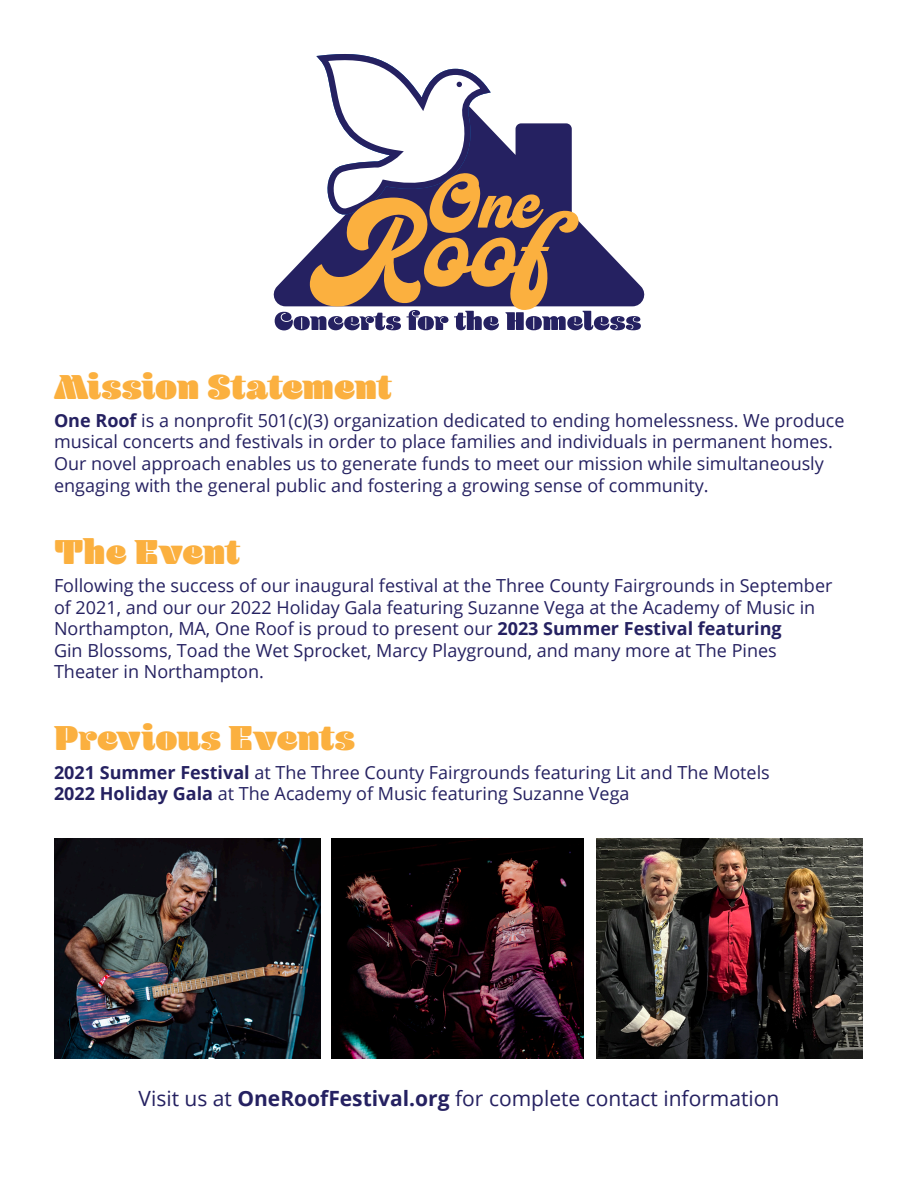
<style>
.page{position:relative;width:918px;height:1188px;background:#fff}
.page>*{position:absolute;margin:0;border:0;box-sizing:border-box;transform-origin:0 0}
.t1{font:900 36px "Blenny";color:#fbb03f}
.t2{font:21px "Open Sans";color:#252161}
.t3{font:18px/21.6px "Open Sans";color:#252161}
.s1{font-weight:700}
</style>
<div class="page">
<svg style="left:275px;top:54px;width:366px;height:276px"></svg>
<img style="left:331px;top:839px;width:253px;height:220px">
<img style="left:54px;top:838px;width:266px;height:221px">
<img style="left:596px;top:839px;width:267px;height:220px">
<p class="t1" style="left:54px;top:365px;width:339px">Mission Statement</p>
<p class="t3" style="left:54px;top:409px;width:792px"><span class="s1">One Roof</span> is a nonprofit 501(c)(3) organization dedicated to ending homelessness. We produce musical concerts and festivals in order to place families and individuals in permanent homes.<br>Our novel approach enables us to generate funds to meet our mission while simultaneously engaging with the general public and fostering a growing sense of community.</p>
<p class="t1" style="left:54px;top:530px;width:187px">The Event</p>
<p class="t3" style="left:54px;top:574px;width:780px">Following the success of our inaugural festival at the Three County Fairgrounds in September of 2021, and our our 2022 Holiday Gala featuring Suzanne Vega at the Academy of Music in Northampton, MA, One Roof is proud to present our <span class="s1">2023 Summer Festival featuring<br></span>Gin Blossoms, Toad the Wet Sprocket, Marcy Playground, and many more at The Pines Theater in Northampton.</p>
<p class="t1" style="left:54px;top:717px;width:302px">Previous Events</p>
<p class="t3" style="left:54px;top:761px;width:717px"><span class="s1">2021 Summer Festival</span> at The Three County Fairgrounds featuring Lit and The Motels<br><span class="s1">2022 Holiday Gala</span> at The Academy of Music featuring Suzanne Vega</p>
<p class="t2" style="left:139px;top:1084px;width:642px">Visit us at <span class="s1">OneRoofFestival.org</span> for complete contact information</p>
</div>
